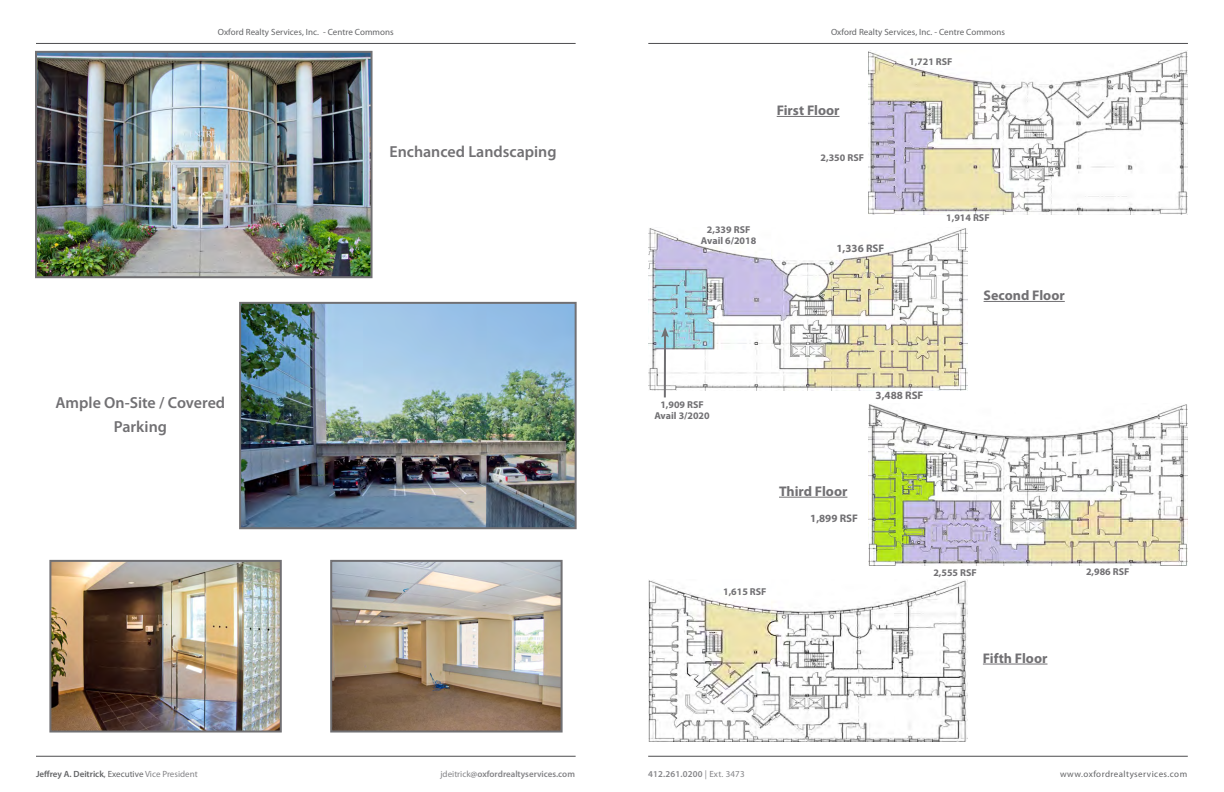
<style>
.page{position:relative;width:1224px;height:792px;background:#fff}
.page>*{position:absolute;margin:0;border:0;box-sizing:border-box;transform-origin:0 0}
.t1{font:600 16px/24px "Myriad Pro";color:#717073;text-align:center}
.t2{font:700 14px "Myriad Pro";color:#717073}
.t3{font:700 11px "Myriad Pro";color:#717073}
.t4{font:700 10px/11px "Myriad Pro";color:#717073;text-align:center}
.t5{font:9px "Myriad Pro";letter-spacing:.005em;color:#636466}
.t6{font:600 9px "Myriad Pro";color:#636466}
.t7{font:600 9px "Myriad Pro";color:#848487}
.t8{font:9px "Myriad Pro";letter-spacing:.05em;color:#636466}
.t9{font:600 9px "Myriad Pro";letter-spacing:.02em;color:#848487}
.s1{font-weight:400}
.s2{font-weight:400;color:#848487}
</style>
<div class="page">
<hr style="left:36px;top:756px;width:540px;height:1px;background:#4d4d4f">
<hr style="left:648px;top:756px;width:540px;height:1px;background:#4d4d4f">
<hr style="left:36px;top:43px;width:540px;height:1px;background:#4d4d4f">
<hr style="left:648px;top:43px;width:540px;height:1px;background:#4d4d4f">
<img style="left:52px;top:563px;width:227px;height:167px">
<div style="left:49px;top:560px;width:233px;height:173px;border:2px solid #717073"></div>
<img style="left:333px;top:563px;width:227px;height:167px">
<div style="left:330px;top:560px;width:233px;height:173px;border:2px solid #717073"></div>
<img style="left:38px;top:54px;width:332px;height:221px">
<div style="left:35px;top:51px;width:338px;height:227px;border:2px solid #717073"></div>
<img style="left:242px;top:305px;width:332px;height:221px">
<div style="left:239px;top:302px;width:338px;height:227px;border:2px solid #717073"></div>
<img style="left:868px;top:51px;width:320px;height:164px">
<hr style="left:777px;top:116px;width:63px;height:1px;background:#717073">
<hr style="left:984px;top:301px;width:81px;height:1px;background:#717073">
<hr style="left:779px;top:497px;width:68px;height:1px;background:#717073">
<hr style="left:983px;top:664px;width:65px;height:1px;background:#717073">
<img style="left:648px;top:228px;width:320px;height:163px">
<img style="left:868px;top:404px;width:320px;height:161px">
<img style="left:648px;top:580px;width:320px;height:162px">
<hr style="left:664px;top:334px;width:2px;height:63px;background:#717073">
<svg style="left:661px;top:327px;width:8px;height:11px"></svg>
<p class="t5" style="left:218px;top:26px;width:177px">Oxford Realty Services, Inc. - Centre Commons</p>
<p class="t5" style="left:831px;top:26px;width:176px">Oxford Realty Services, Inc. - Centre Commons</p>
<h1 class="t1" style="left:56px;top:390px;width:171px">Ample On-Site / Covered<br>Parking</h1>
<h1 class="t1" style="left:389px;top:139px;width:169px">Enchanced Landscaping</h1>
<h2 class="t2" style="left:777px;top:101px;width:64px">First Floor</h2>
<p class="t4" style="left:821px;top:151px;width:45px">2,350 RSF</p>
<p class="t4" style="left:701px;top:223px;width:57px">2,339 RSF<br>Avail 6/2018</p>
<p class="t3" style="left:837px;top:241px;width:49px">1,336 RSF</p>
<p class="t4" style="left:909px;top:56px;width:45px">1,721 RSF</p>
<p class="t4" style="left:946px;top:212px;width:45px">1,914 RSF</p>
<h2 class="t2" style="left:984px;top:286px;width:83px">Second Floor</h2>
<p class="t4" style="left:654px;top:399px;width:57px">1,909 RSF<br>Avail 3/2020</p>
<p class="t3" style="left:876px;top:388px;width:49px">3,488 RSF</p>
<h2 class="t2" style="left:779px;top:482px;width:70px">Third Floor</h2>
<p class="t3" style="left:810px;top:511px;width:49px">1,899 RSF</p>
<p class="t4" style="left:723px;top:585px;width:45px">1,615 RSF</p>
<p class="t4" style="left:933px;top:567px;width:45px">2,555 RSF</p>
<h2 class="t2" style="left:983px;top:649px;width:66px">Fifth Floor</h2>
<p class="t4" style="left:1086px;top:565px;width:45px">2,986 RSF</p>
<p class="t6" style="left:36px;top:768px;width:163px">Jeffrey A. Deitrick<span class="s1">, Executive</span> <span class="s2">Vice President</span></p>
<p class="t7" style="left:440px;top:768px;width:136px"><span class="s1">jdeitrick</span>@oxfordrealtyservices.com</p>
<p class="t9" style="left:648px;top:768px;width:98px">412.261.0200 <span class="s1">| Ext. 3473</span></p>
<p class="t8" style="left:1060px;top:769px;width:129px">www.oxfordrealtyservices.com</p>
</div>
